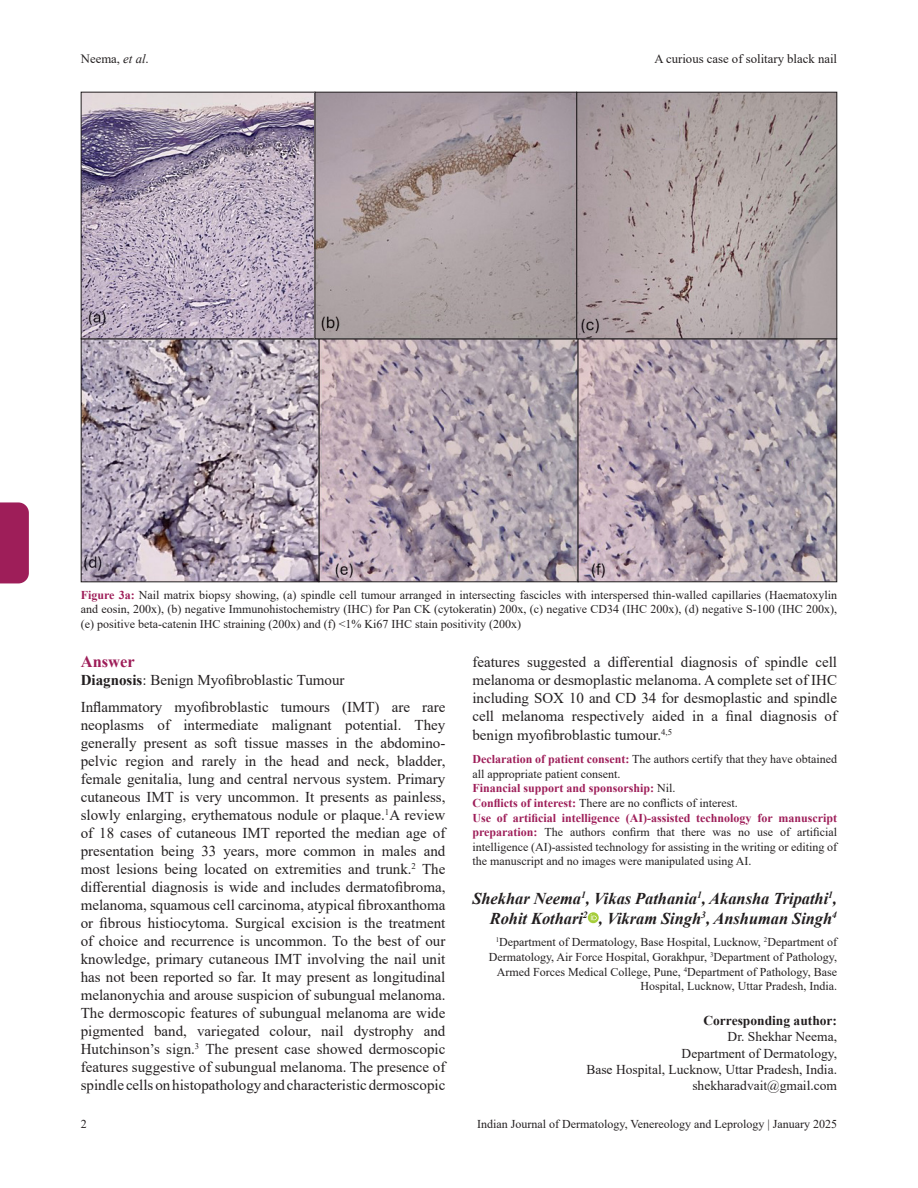
<style>
.page{position:relative;width:918px;height:1188px;background:#fff}
.page>*{position:absolute;margin:0;border:0;box-sizing:border-box;transform-origin:0 0}
.aut-grp_R{font:italic 700 16.5px/20px "Times New Roman";letter-spacing:-.005em;color:#231f20;text-align:right}
.Head-A{font:700 16.5px "Times New Roman";color:#9e1e59}
.para{font:15px/18px "Times New Roman";color:#231f20;text-align:justify}
.para_first{font:15px "Times New Roman";color:#231f20}
.cores-author_R{font:13.5px/16.4px "Times New Roman";color:#231f20;text-align:right}
.t1{font:12.75px "Times New Roman";color:#231f20}
.float_figure_figure{font:12px/14.4px "Times New Roman";color:#231f20;text-align:justify}
.BM_para{font:12px/14.5px "Times New Roman";color:#231f20;text-align:justify}
.aut-aff_R{font:12px/14.5px "Times New Roman";color:#231f20;text-align:right}
.BM_para_TopSpace{font:12px/14.5px "Times New Roman";color:#231f20}
.BM_para-2{font:700 12px "Times New Roman";color:#9e1e59}
.s1{font-style:italic}
.s2{font-weight:700;color:#9e1e59}
.s3{font-weight:700}
.s4{font-weight:400;color:#231f20}
</style>
<div class="page">
<div style="left:0;top:502px;width:29px;height:81px;background:#9e1e59"></div>
<svg style="left:588px;top:912px;width:11px;height:11px"></svg>
<svg style="left:591px;top:914px;width:6px;height:6px"></svg>
<img style="left:83px;top:94px;width:752px;height:486px">
<div style="left:319px;top:339px;width:260px;height:243px;border:1px solid #231f20"></div>
<div style="left:578px;top:339px;width:259px;height:243px;border:1px solid #231f20"></div>
<div style="left:81px;top:338px;width:238px;height:244px;border:1px solid #231f20"></div>
<div style="left:576px;top:92px;width:261px;height:247px;border:1px solid #231f20"></div>
<div style="left:81px;top:92px;width:234px;height:247px;border:1px solid #231f20"></div>
<div style="left:315px;top:92px;width:262px;height:247px;border:1px solid #231f20"></div>
<p class="t1" style="left:81px;top:50px;width:69px">Neema, <span class="s1">et al</span>.</p>
<p class="t1" style="left:654px;top:50px;width:184px">A curious case of solitary black nail</p>
<p class="float_figure_figure" style="left:81px;top:587px;width:758px"><span class="s2">Figure 3a:</span> Nail matrix biopsy showing, (a) spindle cell tumour arranged in intersecting fascicles with interspersed thin-walled capillaries (Haematoxylin and eosin, 200x), (b) negative Immunohistochemistry (IHC) for Pan CK (cytokeratin) 200x, (c) negative CD34 (IHC 200x), (d) negative S-100 (IHC 200x), (e) positive beta-catenin IHC straining (200x) and (f) &lt;1% Ki67 IHC stain positivity (200x)</p>
<p class="Head-A" style="left:81px;top:650px;width:56px">Answer</p>
<p class="para_first" style="left:81px;top:670px;width:265px"><span class="s3">Diagnosis</span>: Benign Myofibroblastic Tumour</p>
<p class="para" style="left:81px;top:698px;width:366px">Inflammatory myofibroblastic tumours (IMT) are rare neoplasms of intermediate malignant potential. They generally present as soft tissue masses in the abdomino&shy;pelvic region and rarely in the head and neck, bladder, female genitalia, lung and central nervous system. Primary cutaneous IMT is very uncommon. It presents as painless, slowly enlarging, erythematous nodule or plaque.<sup>1</sup>A review of 18 cases of cutaneous IMT reported the median age of presentation being 33 years, more common in males and most lesions being located on extremities and trunk.<sup>2</sup> The differential diagnosis is wide and includes dermatofibroma, melanoma, squamous cell carcinoma, atypical fibroxanthoma or fibrous histiocytoma. Surgical excision is the treatment of choice and recurrence is uncommon. To the best of our knowledge, primary cutaneous IMT involving the nail unit has not been reported so far. It may present as longitudinal melanonychia and arouse suspicion of subungual melanoma.<br>The dermoscopic features of subungual melanoma are wide pigmented band, variegated colour, nail dystrophy and Hutchinson’s sign.<sup>3</sup> The present case showed dermoscopic features suggestive of subungual melanoma. The presence of spindle cells on histopathology and characteristic dermoscopic</p>
<p class="para" style="left:472px;top:652px;width:366px">features suggested a differential diagnosis of spindle cell melanoma or desmoplastic melanoma. A complete set of IHC including SOX 10 and CD 34 for desmoplastic and spindle cell melanoma respectively aided in a final diagnosis of benign myofibroblastic tumour.<sup>4,5</sup></p>
<p class="BM_para_TopSpace" style="left:472px;top:751px;width:366px"><span class="s2">Declaration of patient consent:</span> The authors certify that they have obtained all appropriate patient consent.</p>
<p class="BM_para-2" style="left:472px;top:780px;width:205px">Financial support and sponsorship: <span class="s4">Nil.</span></p>
<p class="BM_para" style="left:472px;top:795px;width:267px"><span class="s2">Conflicts of interest:</span> There are no conflicts of interest.</p>
<p class="BM_para" style="left:472px;top:810px;width:366px"><span class="s2">Use of artificial intelligence (AI)-assisted technology for manuscript preparation:</span> The authors confirm that there was no use of artificial intelligence (AI)-assisted technology for assisting in the writing or editing of the manuscript and no images were manipulated using AI.</p>
<p class="aut-grp_R" style="left:472px;top:888px;width:366px">Shekhar Neema<sup>1</sup>, Vikas Pathania<sup>1</sup>, Akansha Tripathi<sup>1</sup>,<br>Rohit Kothari<sup>2</sup> , Vikram Singh<sup>3</sup>, Anshuman Singh<sup>4</sup></p>
<p class="aut-aff_R" style="left:489px;top:935px;width:350px"><sup>1</sup>Department of Dermatology, Base Hospital, Lucknow, <sup>2</sup>Department of Dermatology, Air Force Hospital, Gorakhpur, <sup>3</sup>Department of Pathology, Armed Forces Medical College, Pune, <sup>4</sup>Department of Pathology, Base Hospital, Lucknow, Uttar Pradesh, India.</p>
<p class="cores-author_R" style="left:586px;top:1012px;width:252px"><span class="s3">Corresponding author:<br></span>Dr. Shekhar Neema,<br>Department of Dermatology,<br>Base Hospital, Lucknow, Uttar Pradesh, India. shekharadvait@gmail.com</p>
<p class="float_figure_figure" style="left:81px;top:1117px;width:7px">2</p>
<p class="float_figure_figure" style="left:477px;top:1117px;width:361px">Indian Journal of Dermatology, Venereology and Leprology | January 2025</p>
</div>
